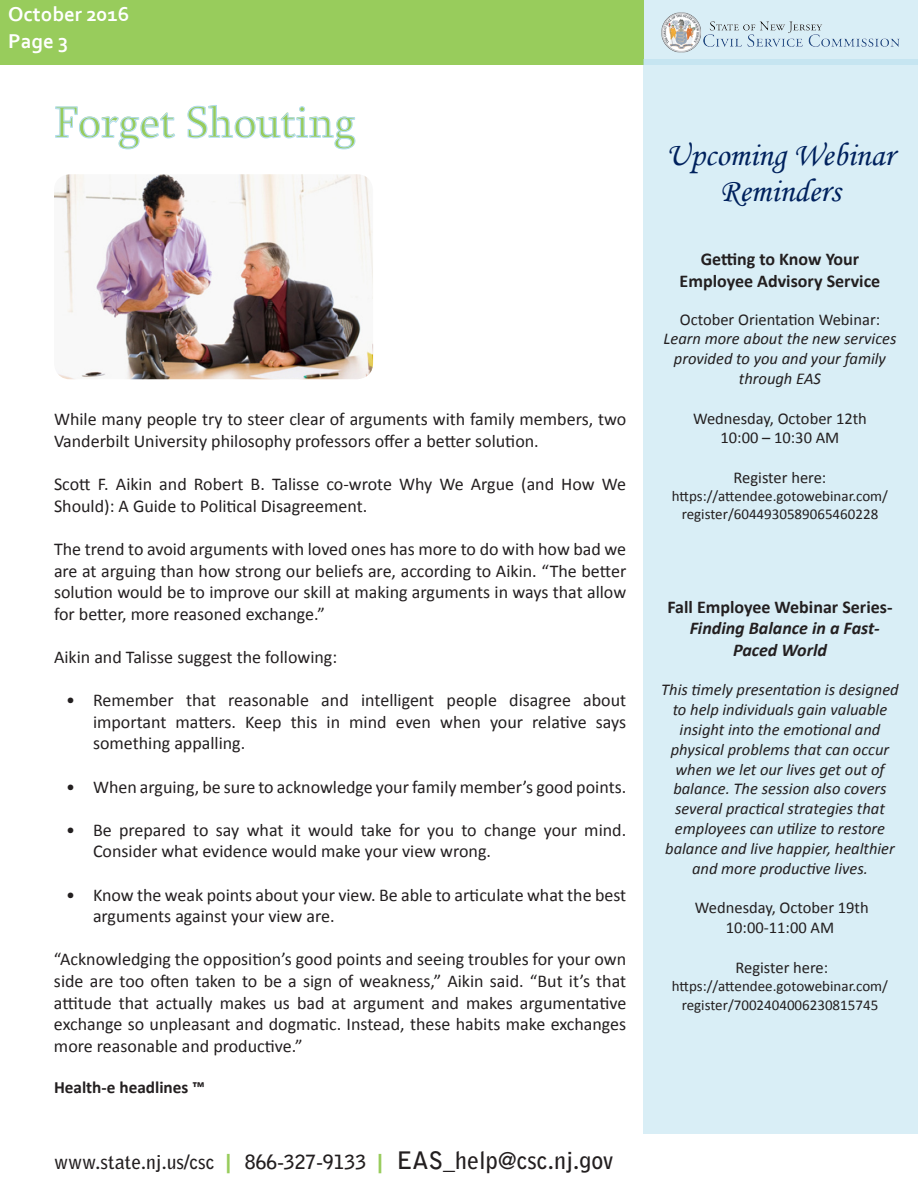
<style>
.page{position:relative;width:918px;height:1188px;background:#fff}
.page>*{position:absolute;margin:0;border:0;box-sizing:border-box;transform-origin:0 0}
.t1{font:45px "Sylfaen";color:#98cc5c}
.t2{font:33px/36px "Monotype Corsiva";color:#00215d;text-align:center}
.t3{font:700 21px "Corbel";color:#fff}
.t4{font:700 19.5px "Bell Gothic Std";color:#231f20}
.t5{font:18px/21.6px "Calibri";color:#231f20}
.t6{font:700 18px "Calibri";color:#231f20}
.t7{font:italic 700 18px "Calibri";color:#231f20}
.t8{font:700 17.25px "Calibri";color:#231f20}
.t9{font:italic 16.5px/19.8px "Calibri";color:#231f20;text-align:center}
.t10{font:16.5px "Calibri";color:#231f20}
.t11{font:15px/18px "Calibri";color:#231f20;text-align:center}
.s1{font-family:"Arial";font-weight:900;font-size:21px;color:#98cc5c}
.s2{font-size:24px}
.s3{font-style:inherit}
</style>
<div class="page">
<div style="left:643px;top:0;width:275px;height:64px;background:linear-gradient(to right,#d9eef6,#d9eef6)"></div>
<div style="left:0;top:0;width:643px;height:64px;background:#98cc5c"></div>
<img style="left:660px;top:8px;width:241px;height:48px">
<div style="left:643px;top:60px;width:275px;height:1074px;background:#d9eef6"></div>
<svg style="left:55px;top:106px;width:120px;height:44px"></svg>
<svg style="left:187px;top:105px;width:169px;height:45px"></svg>
<img style="left:54px;top:174px;width:319px;height:205px">
<p class="t3" style="left:8px;top:1px;width:123px">October 2016</p>
<p class="t3" style="left:8px;top:28px;width:62px">Page 3</p>
<p class="t1" style="left:54px;top:92px;width:303px">Forget Shouting</p>
<p class="t5" style="left:54px;top:409px;width:574px">While many people try to steer clear of arguments with family members, two<br>Vanderbilt University philosophy professors offer a better solution.</p>
<p class="t5" style="left:54px;top:473px;width:574px">Scott F. Aikin and Robert B. Talisse co-wrote Why We Argue (and How We<br>Should): A Guide to Political Disagreement.</p>
<p class="t5" style="left:54px;top:538px;width:574px;text-align:justify">The trend to avoid arguments with loved ones has more to do with how bad we are at arguing than how strong our beliefs are, according to Aikin. “The better solution would be to improve our skill at making arguments in ways that allow for better, more reasoned exchange.”</p>
<p class="t5" style="left:54px;top:646px;width:285px">Aikin and Talisse suggest the following:</p>
<p class="t5" style="left:93px;top:689px;width:535px;text-align:justify;text-indent:-27px">• Remember that reasonable and intelligent people disagree about important matters. Keep this in mind even when your relative says something appalling.</p>
<p class="t5" style="left:66px;top:776px;width:562px">• When arguing, be sure to acknowledge your family member’s good points.</p>
<p class="t5" style="left:93px;top:819px;width:535px;text-indent:-27px">• Be prepared to say what it would take for you to change your mind.<br>Consider what evidence would make your view wrong.</p>
<p class="t5" style="left:93px;top:884px;width:535px;text-indent:-27px">• Know the weak points about your view. Be able to articulate what the best arguments against your view are.</p>
<p class="t5" style="left:54px;top:949px;width:574px;text-align:justify">“Acknowledging the opposition’s good points and seeing troubles for your own side are too often taken to be a sign of weakness,” Aikin said. “But it’s that attitude that actually makes us bad at argument and makes argumentative exchange so unpleasant and dogmatic. Instead, these habits make exchanges more reasonable and productive.”</p>
<p class="t8" style="left:54px;top:1076px;width:152px">Health-e headlines ™</p>
<p class="t4" style="left:54px;top:1150px;width:561px">www.state.nj.us/csc <span class="s1">|</span> 866-327-9133 <span class="s1">|</span> <span class="s2">EAS_help@csc.nj.gov</span></p>
<p class="t2" style="left:666px;top:137px;width:230px">Upcoming Webinar<br>Reminders</p>
<p class="t6" style="left:701px;top:248px;width:160px">Getting to Know Your</p>
<p class="t6" style="left:680px;top:269px;width:202px">Employee Advisory Service</p>
<p class="t10" style="left:680px;top:309px;width:202px">October Orientation Webinar:</p>
<p class="t9" style="left:664px;top:328px;width:234px">Learn more about the new services provided to you and your family through EAS</p>
<p class="t10" style="left:693px;top:408px;width:175px">Wednesday, October 12th</p>
<p class="t10" style="left:721px;top:428px;width:120px">10:00 – 10:30 AM</p>
<p class="t10" style="left:734px;top:467px;width:94px">Register here:</p>
<p class="t11" style="left:672px;top:487px;width:218px">https://attendee.gotowebinar.com/ register/6044930589065460228</p>
<p class="t6" style="left:667px;top:595px;width:227px">Fall Employee Webinar Series-</p>
<p class="t7" style="left:690px;top:617px;width:192px">Finding Balance in a Fast<span class="s3">-</span></p>
<p class="t7" style="left:733px;top:638px;width:95px">Paced World</p>
<p class="t9" style="left:661px;top:679px;width:239px">This timely presentation is designed to help individuals gain valuable insight into the emotional and physical problems that can occur when we let our lives get out of balance. The session also covers several practical strategies that employees can utilize to restore balance and live happier, healthier and more productive lives.</p>
<p class="t10" style="left:695px;top:897px;width:175px">Wednesday, October 19th</p>
<p class="t10" style="left:726px;top:917px;width:110px">10:00-11:00 AM</p>
<p class="t10" style="left:735px;top:957px;width:94px">Register here:</p>
<p class="t11" style="left:672px;top:976px;width:218px;line-height:19.8px">https://attendee.gotowebinar.com/ register/7002404006230815745</p>
</div>
